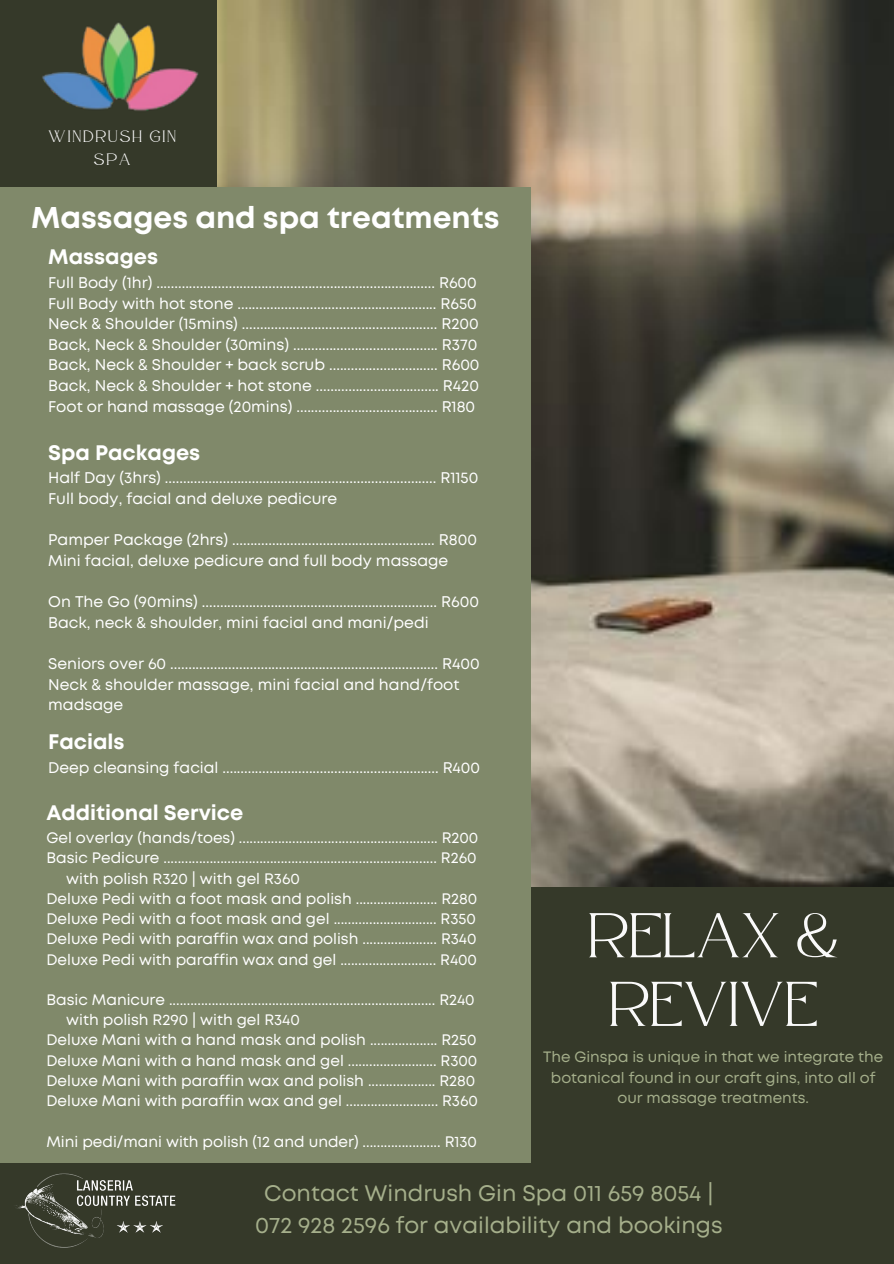
<style>
.page{position:relative;width:894px;height:1264px;background:#fff}
.page>*{position:absolute;margin:0;border:0;box-sizing:border-box;transform-origin:0 0}
.t1{font:63px/68.7px "Atteron";color:#fafafa;text-align:center}
.t2{font:700 30px "Mont";color:#fff}
.t3{font:22.5px/31.5px "Mont";color:#a5af8b;text-align:center}
.t4{font:700 21px "Mont";color:#fff}
.t5{font:16.5px/22.5px "Atteron";letter-spacing:.11em;color:#fafafa;text-align:center}
.t6{font:15.45px/20.5px "Mont";color:#fff}
.t7{font:15.15px "Mont";color:#fff}
.t8{font:15px/20.2px "Mont";color:#a5af8b;text-align:center}
</style>
<div class="page">
<div style="left:0;top:0;width:893px;height:1263px;background:#353929"></div>
<img style="left:217px;top:0;width:676px;height:886px">
<div style="left:0;top:187px;width:531px;height:975px;background:#80896a"></div>
<img style="left:42px;top:4px;width:179px;height:167px">
<img style="left:0;top:1162px;width:198px;height:86px">
<p class="t5" style="left:48px;top:125px;width:129px">WINDRUSH GIN<br>SPA</p>
<h2 class="t2" style="left:31px;top:206px;width:469px">Massages and spa treatments</h2>
<h3 class="t4" style="left:48px;top:249px;width:111px">Massages</h3>
<p class="t6" style="left:48px;top:273px;width:432px">Full Body (1hr) ............................................................................. R600<br>Full Body with hot stone ....................................................... R650<br>Neck &amp; Shoulder (15mins) ...................................................... R200<br>Back, Neck &amp; Shoulder (30mins) ........................................ R370<br>Back, Neck &amp; Shoulder + back scrub .............................. R600<br>Back, Neck &amp; Shoulder + hot stone .................................. R420<br>Foot or hand massage (20mins) ....................................... R180</p>
<h3 class="t4" style="left:48px;top:444px;width:153px">Spa Packages</h3>
<p class="t6" style="left:48px;top:469px;width:431px">Half Day (3hrs) ........................................................................... R1150<br>Full body, facial and deluxe pedicure</p>
<p class="t6" style="left:48px;top:530px;width:430px">Pamper Package (2hrs) ........................................................ R800<br>Mini facial, deluxe pedicure and full body massage</p>
<p class="t6" style="left:48px;top:592px;width:432px">On The Go (90mins) ................................................................. R600<br>Back, neck &amp; shoulder, mini facial and mani/pedi</p>
<p class="t6" style="left:48px;top:654px;width:433px">Seniors over 60 .......................................................................... R400<br>Neck &amp; shoulder massage, mini facial and hand/foot madsage</p>
<h3 class="t4" style="left:48px;top:734px;width:78px">Facials</h3>
<p class="t6" style="left:48px;top:758px;width:433px">Deep cleansing facial ............................................................ R400</p>
<h3 class="t4" style="left:46px;top:804px;width:198px">Additional Service</h3>
<p class="t7" style="left:46px;top:832px;width:433px">Gel overlay (hands/toes) ........................................................ R200</p>
<p class="t7" style="left:46px;top:852px;width:431px">Basic Pedicure ............................................................................. R260</p>
<p class="t7" style="left:66px;top:872px;width:235px">with polish R320 | with gel R360</p>
<p class="t7" style="left:46px;top:892px;width:432px">Deluxe Pedi with a foot mask and polish ....................... R280</p>
<p class="t7" style="left:46px;top:913px;width:431px">Deluxe Pedi with a foot mask and gel ............................. R350</p>
<p class="t7" style="left:46px;top:933px;width:431px">Deluxe Pedi with paraffin wax and polish ..................... R340</p>
<p class="t7" style="left:46px;top:953px;width:432px">Deluxe Pedi with paraffin wax and gel ........................... R400</p>
<p class="t7" style="left:46px;top:994px;width:429px">Basic Manicure ........................................................................... R240</p>
<p class="t7" style="left:66px;top:1014px;width:235px">with polish R290 | with gel R340</p>
<p class="t7" style="left:46px;top:1034px;width:431px">Deluxe Mani with a hand mask and polish ................... R250</p>
<p class="t7" style="left:46px;top:1054px;width:432px">Deluxe Mani with a hand mask and gel ......................... R300</p>
<p class="t7" style="left:46px;top:1074px;width:430px">Deluxe Mani with paraffin wax and polish ................... R280</p>
<p class="t7" style="left:46px;top:1095px;width:433px">Deluxe Mani with paraffin wax and gel .......................... R360</p>
<p class="t7" style="left:46px;top:1135px;width:432px">Mini pedi/mani with polish (12 and under) ...................... R130</p>
<h1 class="t1" style="left:587px;top:901px;width:253px">RELAX &amp;<br>REVIVE</h1>
<p class="t8" style="left:543px;top:1048px;width:342px">The Ginspa is unique in that we integrate the botanical found in our craft gins, into all of our massage treatments.</p>
<h3 class="t3" style="left:255px;top:1179px;width:468px">Contact Windrush Gin Spa 011 659 8054 |<br>072 928 2596 for availability and bookings</h3>
</div>
